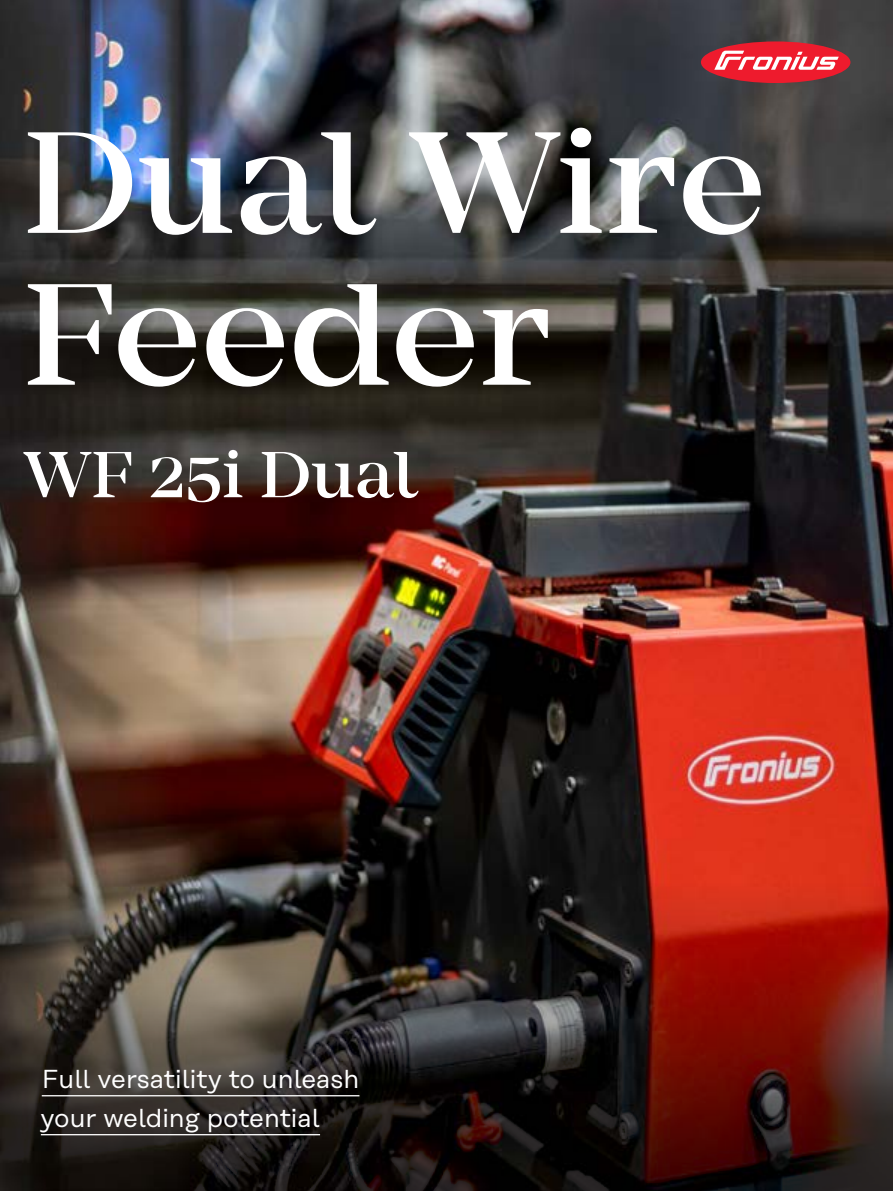
<style>
.page{position:relative;width:893px;height:1191px;background:#fff}
.page>*{position:absolute;margin:0;border:0;box-sizing:border-box;transform-origin:0 0}
.t1{font:500 150px/151.8px "Mirador";color:#fff}
.t2{font:500 67.5px "Mirador";color:#fff}
.t3{font:25.95px/38.8px "Rational Text";color:#fff}
</style>
<div class="page">
<img style="left:0;top:0;width:893px;height:882px">
<svg style="left:0;top:882px;width:893px;height:309px;background:#3f231e"></svg>
<hr style="left:42px;top:1095px;width:317px;height:1px;background:#fff">
<hr style="left:41px;top:1134px;width:279px;height:1px;background:#fff">
<div style="left:701px;top:41px;width:149px;height:42px;background:#ee1b2d;border-radius:50%"></div>
<svg style="left:714px;top:51px;width:125px;height:19px"></svg>
<h1 class="t1" style="left:23px;top:108px;width:744px">Dual Wire<br>Feeder</h1>
<h2 class="t2" style="left:23px;top:435px;width:395px">WF 25i Dual</h2>
<p class="t3" style="left:41px;top:1059px;width:320px">Full versatility to unleash your welding potential</p>
</div>
